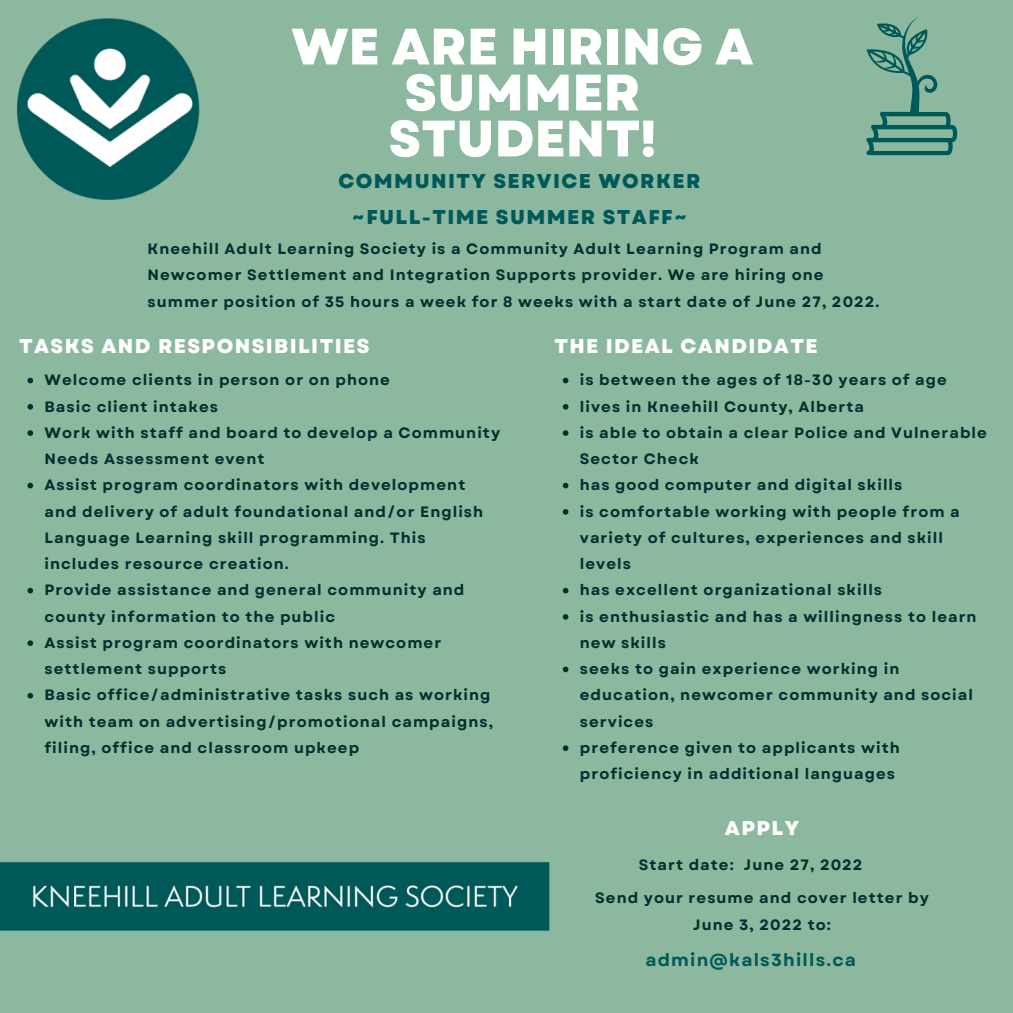
<style>
.page{position:relative;width:1013px;height:1013px;background:#fff}
.page>*{position:absolute;margin:0;border:0;box-sizing:border-box;transform-origin:0 0}
.t1{font:800 51.12px/46px "Garet";color:#fff;text-align:center}
.t2{font:800 20px "Garet";letter-spacing:.07em;color:#fff}
.t3{font:800 20px/35.6px "Garet";letter-spacing:.07em;color:#005959;text-align:center}
.t4{font:700 17.5px "Garet";letter-spacing:.07em;color:#005959}
.t5{font:700 15px/26.2px "Garet";letter-spacing:.07em;color:#003030}
</style>
<div class="page">
<div style="left:0;top:0;width:1012px;height:1012px;background:#8cb89f"></div>
<svg style="left:866px;top:17px;width:91px;height:138px"></svg>
<img style="left:0;top:862px;width:550px;height:69px">
<img style="left:17px;top:18px;width:183px;height:181px">
<svg style="left:563px;top:378px;width:5px;height:5px"></svg>
<svg style="left:563px;top:404px;width:5px;height:5px"></svg>
<svg style="left:563px;top:430px;width:5px;height:6px"></svg>
<svg style="left:563px;top:483px;width:5px;height:5px"></svg>
<svg style="left:563px;top:509px;width:5px;height:5px"></svg>
<svg style="left:563px;top:588px;width:5px;height:5px"></svg>
<svg style="left:563px;top:614px;width:5px;height:5px"></svg>
<svg style="left:563px;top:666px;width:5px;height:6px"></svg>
<svg style="left:563px;top:745px;width:5px;height:6px"></svg>
<svg style="left:27px;top:378px;width:6px;height:5px"></svg>
<svg style="left:27px;top:404px;width:6px;height:5px"></svg>
<svg style="left:27px;top:430px;width:6px;height:6px"></svg>
<svg style="left:27px;top:483px;width:6px;height:5px"></svg>
<svg style="left:27px;top:588px;width:6px;height:5px"></svg>
<svg style="left:27px;top:640px;width:6px;height:6px"></svg>
<svg style="left:27px;top:693px;width:6px;height:5px"></svg>
<p class="t1" style="left:291px;top:24px;width:463px">WE ARE HIRING A<br>SUMMER<br>STUDENT!</p>
<p class="t3" style="left:338px;top:163px;width:364px">COMMUNITY SERVICE WORKER ~FULL-TIME SUMMER STAFF~</p>
<p class="t5" style="left:147px;top:236px;width:733px">Kneehill Adult Learning Society is a Community Adult Learning Program and<br>Newcomer Settlement and Integration Supports provider. We are hiring one summer position of 35 hours a week for 8 weeks with a start date of June 27, 2022.</p>
<p class="t2" style="left:19px;top:331px;width:352px">TASKS AND RESPONSIBILITIES</p>
<p class="t5" style="left:45px;top:367px;width:347px">Welcome clients in person or on phone</p>
<p class="t5" style="left:45px;top:393px;width:175px">Basic client intakes</p>
<p class="t5" style="left:45px;top:419px;width:457px">Work with staff and board to develop a Community<br>Needs Assessment event</p>
<p class="t5" style="left:45px;top:472px;width:440px">Assist program coordinators with development and delivery of adult foundational and/or English Language Learning skill programming. This includes resource creation.</p>
<p class="t5" style="left:45px;top:577px;width:421px">Provide assistance and general community and county information to the public</p>
<p class="t5" style="left:45px;top:629px;width:398px">Assist program coordinators with newcomer settlement supports</p>
<p class="t5" style="left:45px;top:682px;width:450px">Basic office/administrative tasks such as working with team on advertising/promotional campaigns, filing, office and classroom upkeep</p>
<p class="t2" style="left:554px;top:331px;width:265px">THE IDEAL CANDIDATE</p>
<p class="t5" style="left:580px;top:367px;width:368px">is between the ages of 18-30 years of age</p>
<p class="t5" style="left:580px;top:393px;width:286px">lives in Kneehill County, Alberta</p>
<p class="t5" style="left:580px;top:419px;width:408px">is able to obtain a clear Police and Vulnerable<br>Sector Check</p>
<p class="t5" style="left:580px;top:472px;width:324px">has good computer and digital skills</p>
<p class="t5" style="left:580px;top:498px;width:381px">is comfortable working with people from a variety of cultures, experiences and skill levels</p>
<p class="t5" style="left:580px;top:577px;width:304px">has excellent organizational skills</p>
<p class="t5" style="left:580px;top:603px;width:398px">is enthusiastic and has a willingness to learn new skills</p>
<p class="t5" style="left:580px;top:656px;width:395px">seeks to gain experience working in education, newcomer community and social services</p>
<p class="t5" style="left:580px;top:734px;width:321px">preference given to applicants with proficiency in additional languages</p>
<p class="t2" style="left:725px;top:813px;width:76px">APPLY</p>
<p class="t5" style="left:639px;top:851px;width:225px">Start date: June 27, 2022</p>
<p class="t5" style="left:595px;top:885px;width:335px;text-align:center">Send your resume and cover letter by<br>June 3, 2022 to:</p>
<p class="t4" style="left:645px;top:947px;width:212px">admin@kals3hills.ca</p>
</div>
